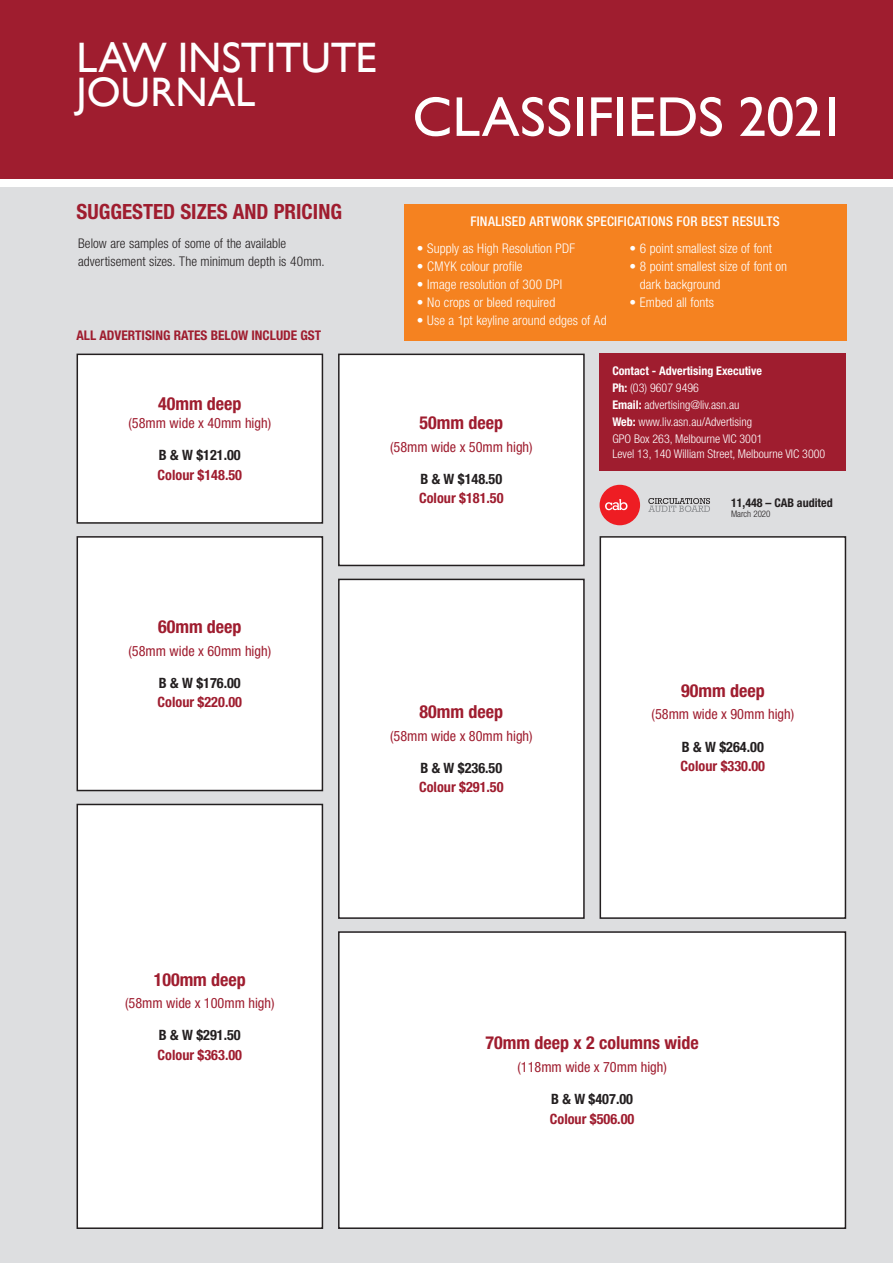
<style>
.page{position:relative;width:893px;height:1263px;background:#fff}
.page>*{position:absolute;margin:0;border:0;box-sizing:border-box;transform-origin:0 0}
.t1{font:56.4px "Gill Sans";color:#fff}
.t2{font:42.6px "Gill Sans";letter-spacing:-.01em;color:#fff}
.t3{font:41.25px "Gill Sans";color:#fff}
.t4{font:700 condensed 21px "Helvetica Neue LT Std";color:#9f1d2f}
.t5{font:700 condensed 18px "Helvetica Neue LT Std";color:#9f1d2f}
.t6{font:condensed 14.25px "Helvetica Neue LT Std";color:#9f1d2f}
.t7{font:700 condensed 14.25px "Helvetica Neue LT Std";color:#9f1d2f}
.t8{font:700 condensed 14.25px "Helvetica Neue LT Std";color:#231f20}
.t9{font:300 condensed 13.35px/18px "Helvetica Neue LT Std";letter-spacing:.005em;color:#fff}
.t10{font:300 condensed 13.35px/18px "Helvetica Neue LT Std";letter-spacing:.005em;color:#231f20}
.t11{font:500 condensed 13.35px "Helvetica Neue LT Std";letter-spacing:.015em;color:#fff}
.t12{font:700 condensed 13.35px "Helvetica Neue LT Std";color:#9f1d2f}
.t13{font:300 condensed 12px/17.1px "Helvetica Neue LT Std";color:#fff}
.t14{font:700 condensed 12px "Helvetica Neue LT Std";color:#231f20}
.t15{font:300 condensed 9px "Helvetica Neue LT Std";color:#231f20}
.s1{font-weight:700}
</style>
<div class="page">
<div style="left:0;top:0;width:893px;height:179px;background:#9f1d2f"></div>
<div style="left:0;top:187px;width:893px;height:1076px;background:#dddee0"></div>
<div style="left:77px;top:354px;width:245px;height:169px;background:#fff"></div>
<div style="left:77px;top:354px;width:246px;height:170px;border:2px solid #231f20"></div>
<div style="left:339px;top:354px;width:245px;height:211px;background:#fff"></div>
<div style="left:338px;top:354px;width:247px;height:212px;border:2px solid #231f20"></div>
<div style="left:77px;top:804px;width:245px;height:424px;background:#fff"></div>
<div style="left:77px;top:804px;width:246px;height:425px;border:2px solid #231f20"></div>
<div style="left:339px;top:579px;width:245px;height:339px;background:#fff"></div>
<div style="left:338px;top:579px;width:247px;height:340px;border:2px solid #231f20"></div>
<div style="left:77px;top:537px;width:245px;height:253px;background:#fff"></div>
<div style="left:77px;top:536px;width:246px;height:255px;border:2px solid #231f20"></div>
<div style="left:600px;top:537px;width:245px;height:381px;background:#fff"></div>
<div style="left:600px;top:536px;width:246px;height:383px;border:2px solid #231f20"></div>
<div style="left:339px;top:932px;width:506px;height:296px;background:#fff"></div>
<div style="left:338px;top:931px;width:508px;height:298px;border:2px solid #231f20"></div>
<div style="left:600px;top:353px;width:246px;height:118px;background:#9f1d2f"></div>
<svg style="left:648px;top:498px;width:62px;height:14px"></svg>
<div style="left:600px;top:485px;width:40px;height:40px;background:#ee1d23;border-radius:50%"></div>
<svg style="left:605px;top:499px;width:22px;height:11px"></svg>
<div style="left:404px;top:204px;width:442px;height:137px;background:#f58220"></div>
<h2 class="t2" style="left:77px;top:33px;width:302px">LAW INSTITUTE</h2>
<h3 class="t3" style="left:77px;top:68px;width:180px">JOURNAL</h3>
<h1 class="t1" style="left:412px;top:84px;width:435px">CLASSIFIEDS 2021</h1>
<h3 class="t4" style="left:77px;top:199px;width:267px">SUGGESTED SIZES AND PRICING</h3>
<p class="t10" style="left:78px;top:234px;width:248px">Below are samples of some of the available advertisement sizes. The minimum depth is 40mm.</p>
<p class="t12" style="left:77px;top:328px;width:246px">ALL ADVERTISING RATES BELOW INCLUDE GST</p>
<h3 class="t5" style="left:158px;top:393px;width:85px">40mm deep</h3>
<p class="t6" style="left:129px;top:415px;width:144px">(58mm wide x 40mm high)</p>
<p class="t8" style="left:159px;top:447px;width:83px">B &amp; W $121.00</p>
<p class="t7" style="left:158px;top:466px;width:86px">Colour $148.50</p>
<p class="t11" style="left:470px;top:214px;width:311px">FINALISED ARTWORK SPECIFICATIONS FOR BEST RESULTS</p>
<p class="t9" style="left:417px;top:239px;width:160px">• Supply as High Resolution PDF</p>
<p class="t9" style="left:417px;top:257px;width:107px">• CMYK colour profile</p>
<p class="t9" style="left:417px;top:275px;width:147px">• Image resolution of 300 DPI</p>
<p class="t9" style="left:417px;top:293px;width:140px">• No crops or bleed required</p>
<p class="t9" style="left:417px;top:311px;width:191px">• Use a 1pt keyline around edges of Ad</p>
<p class="t9" style="left:629px;top:239px;width:144px">• 6 point smallest size of font</p>
<p class="t9" style="left:640px;top:257px;width:149px;text-indent:-11px">• 8 point smallest size of font on dark background</p>
<p class="t9" style="left:629px;top:293px;width:86px">• Embed all fonts</p>
<h3 class="t5" style="left:420px;top:412px;width:85px">50mm deep</h3>
<p class="t6" style="left:390px;top:438px;width:144px">(58mm wide x 50mm high)</p>
<p class="t8" style="left:420px;top:470px;width:83px">B &amp; W $148.50</p>
<p class="t7" style="left:419px;top:490px;width:86px">Colour $181.50</p>
<p class="t13" style="left:612px;top:362px;width:152px"><span class="s1">Contact - Advertising Executive<br>Ph:</span> (03) 9607 9496<br><span class="s1">Email:</span> advertising@liv.asn.au<br><span class="s1">Web:</span> www.liv.asn.au/Advertising<br>GPO Box 263, Melbourne VIC 3001</p>
<p class="t13" style="left:612px;top:445px;width:214px">Level 13, 140 William Street, Melbourne VIC 3000</p>
<p class="t14" style="left:731px;top:495px;width:103px">11,448 – CAB audited</p>
<p class="t15" style="left:731px;top:509px;width:41px">March 2020</p>
<h3 class="t5" style="left:158px;top:616px;width:85px">60mm deep</h3>
<p class="t6" style="left:129px;top:642px;width:144px">(58mm wide x 60mm high)</p>
<p class="t8" style="left:159px;top:674px;width:83px">B &amp; W $176.00</p>
<p class="t7" style="left:158px;top:693px;width:86px">Colour $220.00</p>
<h3 class="t5" style="left:420px;top:701px;width:85px">80mm deep</h3>
<p class="t6" style="left:390px;top:727px;width:144px">(58mm wide x 80mm high)</p>
<p class="t8" style="left:420px;top:759px;width:83px">B &amp; W $236.50</p>
<p class="t7" style="left:419px;top:779px;width:86px">Colour $291.50</p>
<h3 class="t5" style="left:681px;top:679px;width:85px">90mm deep</h3>
<p class="t6" style="left:652px;top:706px;width:144px">(58mm wide x 90mm high)</p>
<p class="t8" style="left:682px;top:738px;width:83px">B &amp; W $264.00</p>
<p class="t7" style="left:681px;top:757px;width:86px">Colour $330.00</p>
<h3 class="t5" style="left:154px;top:968px;width:94px">100mm deep</h3>
<p class="t6" style="left:125px;top:995px;width:151px">(58mm wide x 100mm high)</p>
<p class="t8" style="left:159px;top:1027px;width:83px">B &amp; W $291.50</p>
<p class="t7" style="left:158px;top:1046px;width:86px">Colour $363.00</p>
<h3 class="t5" style="left:486px;top:1032px;width:215px">70mm deep x 2 columns wide</h3>
<p class="t6" style="left:517px;top:1059px;width:151px">(118mm wide x 70mm high)</p>
<p class="t8" style="left:551px;top:1090px;width:83px">B &amp; W $407.00</p>
<p class="t7" style="left:550px;top:1110px;width:86px">Colour $506.00</p>
</div>
